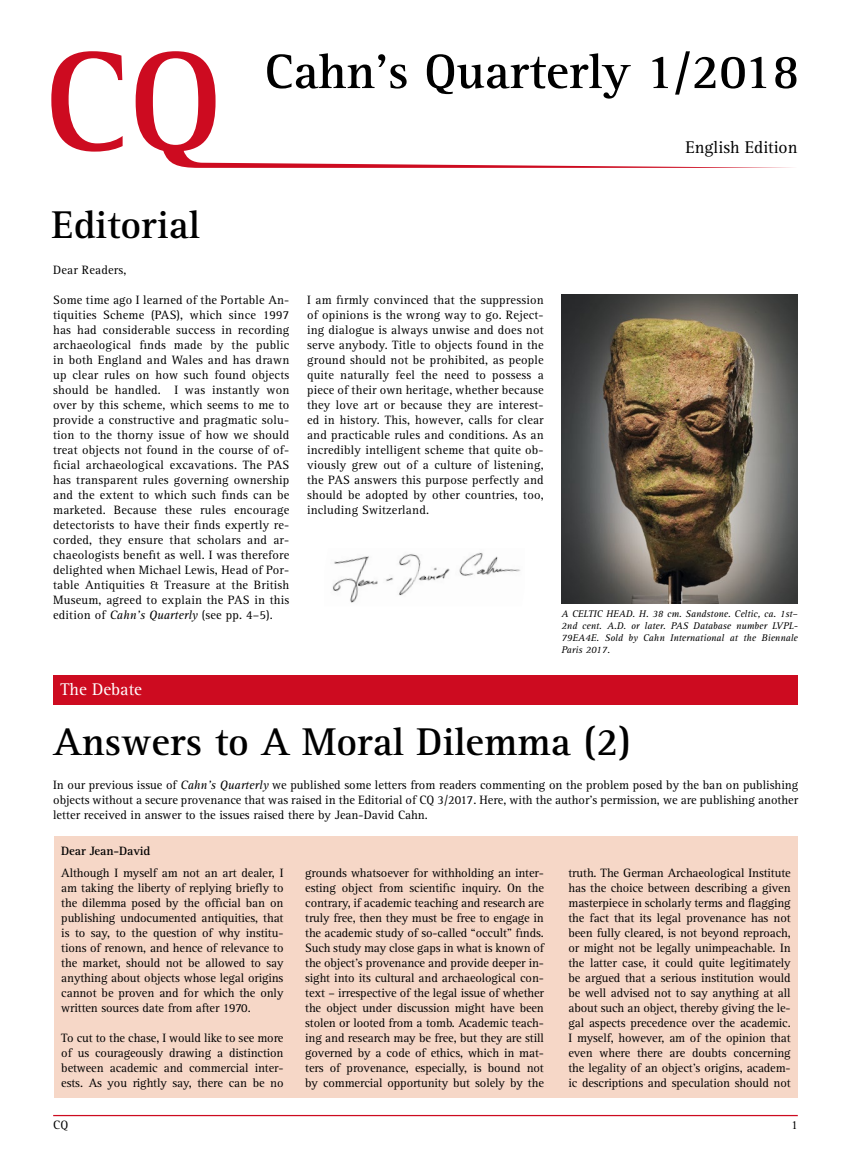
<style>
.page{position:relative;width:851px;height:1170px;background:#fff}
.page>*{position:absolute;margin:0;border:0;box-sizing:border-box;transform-origin:0 0}
.t1{font:700 50px "Rotis Serif Std";color:#000}
.t2{font:700 40px "Rotis Serif Std";color:#000}
.t3{font:17.5px "Rotis Serif Std";color:#000}
.t4{font:17.5px "Rotis Serif Std";color:#fff}
.t5{font:12.5px/15px "Rotis Serif Std";letter-spacing:-.01em;color:#000;text-align:justify}
.t6{font:700 12.5px "Rotis Serif Std";letter-spacing:-.01em;color:#000}
.t7{font:12.5px "Rotis Serif Std";letter-spacing:.015em;color:#000}
.t8{font:italic 10px/12px "Rotis Serif Std";color:#000;text-align:justify}
.s1{font-style:italic}
</style>
<div class="page">
<hr style="left:53px;top:1114px;width:744px;height:2px;background:#cd0b20">
<svg style="left:51px;top:51px;width:742px;height:117px"></svg>
<img style="left:332px;top:552px;width:189px;height:51px">
<img style="left:561px;top:295px;width:236px;height:309px">
<div style="left:53px;top:675px;width:745px;height:29px;background:#cd0b20"></div>
<div style="left:54px;top:836px;width:743px;height:261px;background:#f6d7c7"></div>
<h1 class="t1" style="left:264px;top:42px;width:536px">Cahn’s Quarterly 1/2018</h1>
<h3 class="t3" style="left:685px;top:138px;width:113px">English Edition</h3>
<h2 class="t2" style="left:51px;top:201px;width:150px">Editorial</h2>
<p class="t7" style="left:53px;top:262px;width:75px">Dear Readers,</p>
<p class="t5" style="left:53px;top:292px;width:238px">Some time ago I learned of the Portable An&shy;tiquities Scheme (PAS), which since 1997 has had considerable success in recording archaeological finds made by the public in both England and Wales and has drawn up clear rules on how such found objects should be handled. I was instantly won over by this scheme, which seems to me to provide a constructive and pragmatic solu&shy;tion to the thorny issue of how we should treat objects not found in the course of of&shy;ficial archaeological excavations. The PAS has transparent rules governing ownership and the extent to which such finds can be marketed. Because these rules encourage detectorists to have their finds expertly re&shy;corded, they ensure that scholars and ar&shy;chaeologists benefit as well. I was therefore delighted when Michael Lewis, Head of Por&shy;table Antiquities &amp; Treasure at the British Museum, agreed to explain the PAS in this edition of <span class="s1">Cahn’s Quarterly</span> (see pp. 4–5).</p>
<p class="t5" style="left:307px;top:292px;width:238px">I am firmly convinced that the suppression of opinions is the wrong way to go. Reject&shy;ing dialogue is always unwise and does not serve anybody. Title to objects found in the ground should not be prohibited, as people quite naturally feel the need to possess a piece of their own heritage, whether because they love art or because they are interest&shy;ed in history. This, however, calls for clear and practicable rules and conditions. As an incredibly intelligent scheme that quite ob&shy;viously grew out of a culture of listening, the PAS answers this purpose perfectly and should be adopted by other countries, too, including Switzerland.</p>
<p class="t8" style="left:561px;top:607px;width:238px">A CELTIC HEAD. H. 38 cm. Sandstone. Celtic, ca. 1st– 2nd cent. A.D. or later. PAS Database number LVPL-79EA4E. Sold by Cahn International at the Biennale Paris 2017.</p>
<h3 class="t4" style="left:60px;top:679px;width:83px">The Debate</h3>
<h2 class="t2" style="left:54px;top:718px;width:578px">Answers to A Moral Dilemma (2)</h2>
<p class="t5" style="left:53px;top:778px;width:746px">In our previous issue of <span class="s1">Cahn’s Quarterly</span> we published some letters from readers commenting on the problem posed by the ban on publishing objects without a secure provenance that was raised in the Editorial of CQ 3/2017. Here, with the author’s permission, we are publishing another letter received in answer to the issues raised there by Jean-David Cahn.</p>
<p class="t6" style="left:61px;top:843px;width:90px">Dear Jean-David</p>
<p class="t5" style="left:61px;top:865px;width:224px">Although I myself am not an art dealer, I am taking the liberty of replying briefly to the dilemma posed by the official ban on publishing undocumented antiquities, that is to say, to the question of why institu&shy;tions of renown, and hence of relevance to the market, should not be allowed to say anything about objects whose legal origins cannot be proven and for which the only written sources date from after 1970.</p>
<p class="t5" style="left:61px;top:1030px;width:224px">To cut to the chase, I would like to see more of us courageously drawing a distinction between academic and commercial inter&shy;ests. As you rightly say, there can be no</p>
<p class="t5" style="left:305px;top:866px;width:240px">grounds whatsoever for withholding an inter&shy;esting object from scientific inquiry. On the contrary, if academic teaching and research are truly free, then they must be free to engage in the academic study of so-called “occult” finds.<br>Such study may close gaps in what is known of the object’s provenance and provide deeper in&shy;sight into its cultural and archaeological con&shy;text – irrespective of the legal issue of whether the object under discussion might have been stolen or looted from a tomb. Academic teach&shy;ing and research may be free, but they are still governed by a code of ethics, which in mat&shy;ters of provenance, especially, is bound not by commercial opportunity but solely by the</p>
<p class="t5" style="left:568px;top:866px;width:224px">truth. The German Archaeological Institute has the choice between describing a given masterpiece in scholarly terms and flagging the fact that its legal provenance has not been fully cleared, is not beyond reproach, or might not be legally unimpeachable. In the latter case, it could quite legitimately be argued that a serious institution would be well advised not to say anything at all about such an object, thereby giving the le&shy;gal aspects precedence over the academic.<br>I myself, however, am of the opinion that even where there are doubts concerning the legality of an object’s origins, academ&shy;ic descriptions and speculation should not</p>
<p class="t5" style="left:53px;top:1117px;width:17px">CQ</p>
<p class="t5" style="left:791px;top:1117px;width:8px">1</p>
</div>
